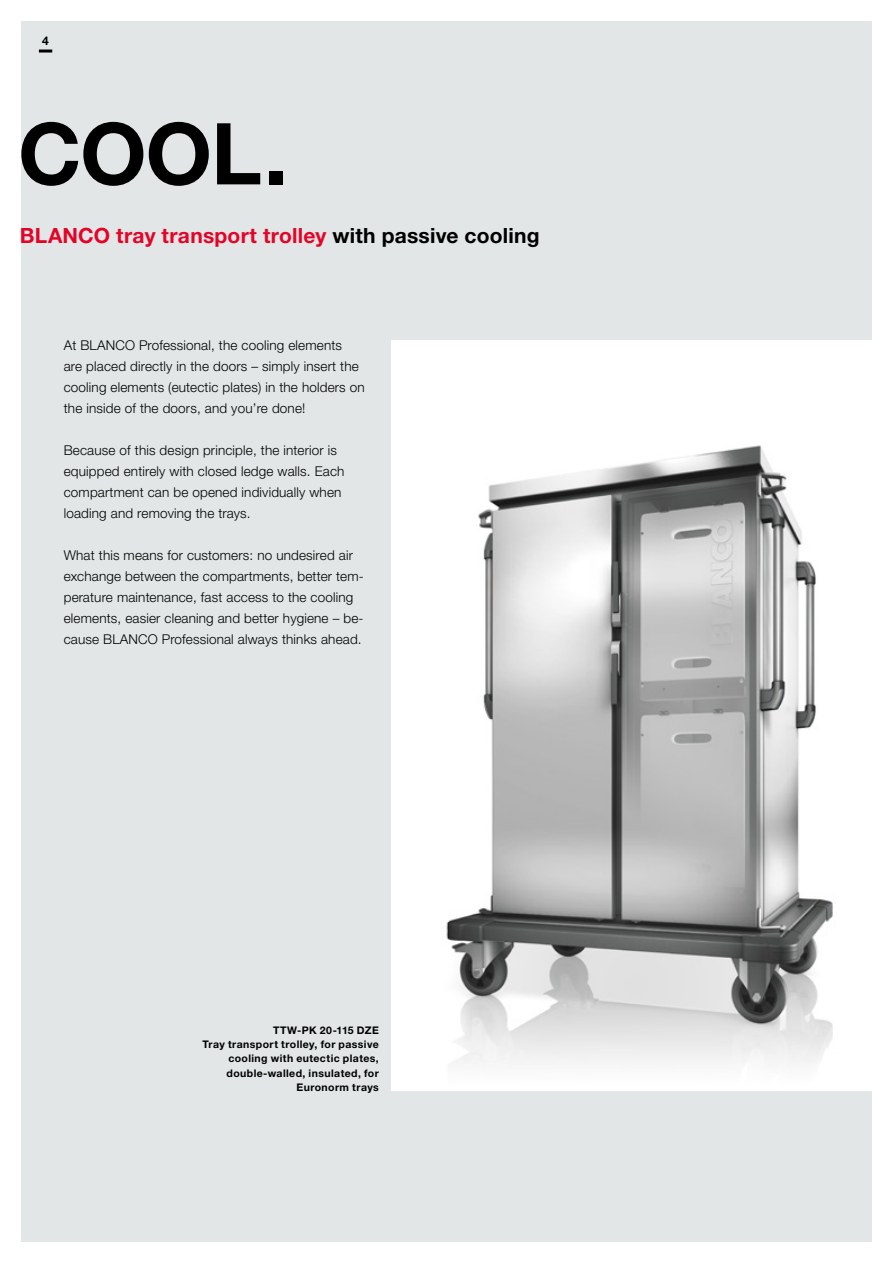
<style>
.page{position:relative;width:893px;height:1263px;background:#fff}
.page>*{position:absolute;margin:0;border:0;box-sizing:border-box;transform-origin:0 0}
.t1{font:700 85.5px "Helvetica Neue LTW1 G";color:#000}
.t2{font:700 21px "Helvetica Neue LTW1 G";letter-spacing:.01em;color:#e40428}
.t3{font:300 13.5px/21px "Helvetica Neue LTW1 G";letter-spacing:.01em;color:#000}
.t4{font:700 12px "Helvetica Neue LTW1 G";color:#000}
.t5{font:700 10.5px/14.2px "Helvetica Neue LTW1 G";letter-spacing:.04em;color:#000;text-align:right}
.s1{color:#000}
</style>
<div class="page">
<div style="left:21px;top:21px;width:851px;height:1221px;background:#e2e6e6"></div>
<div style="left:392px;top:340px;width:485px;height:751px;background:#fff"></div>
<img style="left:446px;top:445px;width:387px;height:620px">
<svg style="left:39px;top:50px;width:13px;height:3px"></svg>
<p class="t4" style="left:42px;top:33px;width:8px">4</p>
<h1 class="t1" style="left:18px;top:101px;width:271px">COOL.</h1>
<h2 class="t2" style="left:20px;top:222px;width:521px">BLANCO tray transport trolley <span class="s1">with passive cooling</span></h2>
<p class="t3" style="left:64px;top:334px;width:302px">At BLANCO Professional, the cooling elements<br>are placed directly in the doors – simply insert the cooling elements (eutectic plates) in the holders on the inside of the doors, and you’re done!</p>
<p class="t3" style="left:64px;top:439px;width:282px">Because of this design principle, the interior is equipped entirely with closed ledge walls. Each compartment can be opened individually when loading and removing the trays.</p>
<p class="t3" style="left:64px;top:544px;width:301px">What this means for customers: no undesired air exchange between the compartments, better tem&shy;perature maintenance, fast access to the cooling elements, easier cleaning and better hygiene – be&shy;cause BLANCO Professional always thinks ahead.</p>
<p class="t5" style="left:202px;top:1023px;width:178px">TTW-PK 20-115 DZE<br>Tray transport trolley, for passive cooling with eutectic plates, double-walled, insulated, for<br>Euronorm trays</p>
</div>
